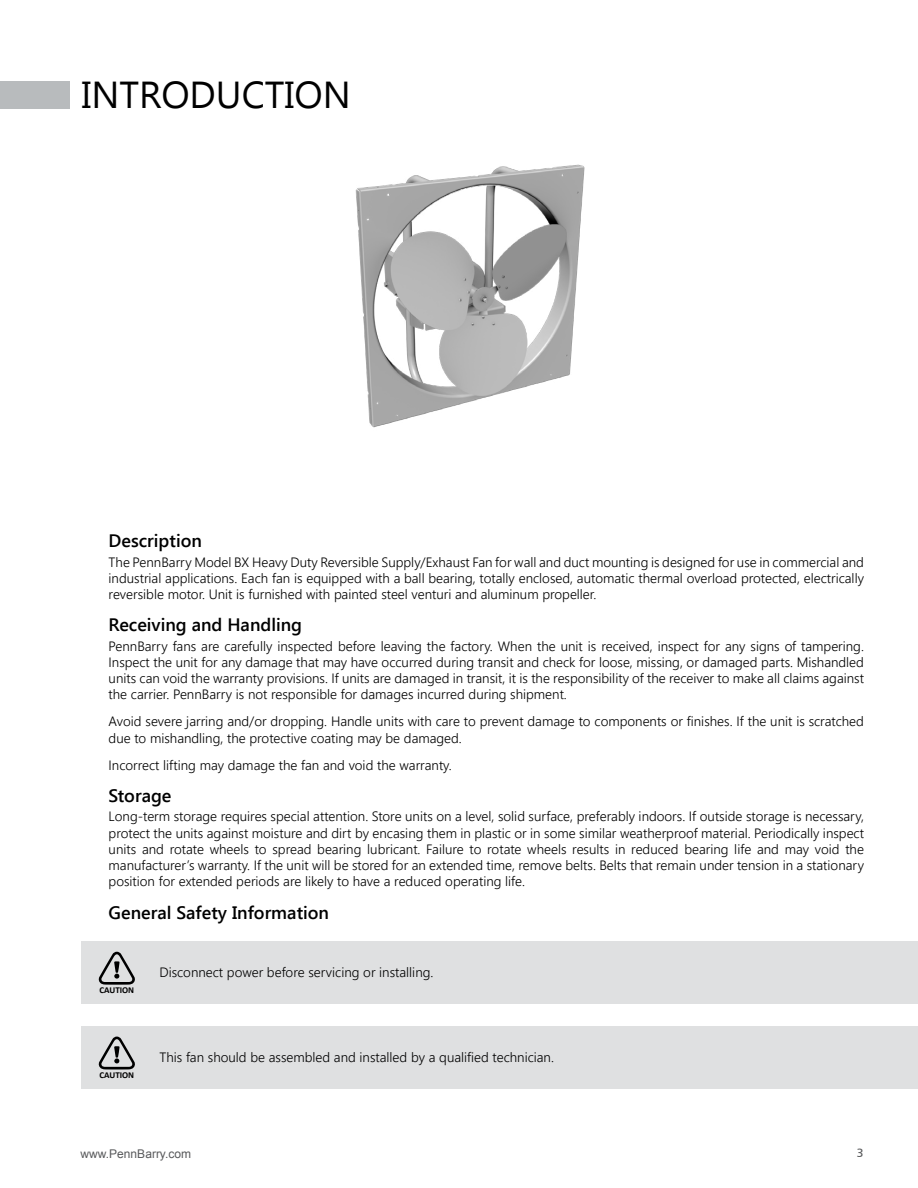
<style>
.page{position:relative;width:918px;height:1188px;background:#fff}
.page>*{position:absolute;margin:0;border:0;box-sizing:border-box;transform-origin:0 0}
.t1{font:37.5px "Segoe UI";color:#000}
.t2{font:600 18px "Segoe UI";color:#000}
.t3{font:300 13.5px/16.2px "Segoe UI";color:#000;text-align:justify}
.t4{font:12px "Arial";color:#58595b}
.t5{font:12px "Frutiger Fhg";color:#58595b}
.t6{font:700 9px "Calibri";color:#000}
</style>
<div class="page">
<div style="left:0;top:81px;width:70px;height:27px;background:#b8bbbd"></div>
<img style="left:355px;top:164px;width:230px;height:264px">
<div style="left:81px;top:941px;width:837px;height:62px;background:#dcddde"></div>
<div style="left:81px;top:1026px;width:837px;height:62px;background:#dcddde"></div>
<svg style="left:98px;top:952px;width:37px;height:33px"></svg>
<svg style="left:98px;top:1037px;width:37px;height:32px"></svg>
<h1 class="t1" style="left:82px;top:69px;width:271px">INTRODUCTION</h1>
<h2 class="t2" style="left:109px;top:528px;width:95px">Description</h2>
<p class="t3" style="left:109px;top:553px;width:757px">The PennBarry Model BX Heavy Duty Reversible Supply/Exhaust Fan for wall and duct mounting is designed for use in commercial and industrial applications. Each fan is equipped with a ball bearing, totally enclosed, automatic thermal overload protected, electrically reversible motor. Unit is furnished with painted steel venturi and aluminum propeller.</p>
<h2 class="t2" style="left:109px;top:612px;width:195px">Receiving and Handling</h2>
<p class="t3" style="left:109px;top:637px;width:757px">PennBarry fans are carefully inspected before leaving the factory. When the unit is received, inspect for any signs of tampering.<br>Inspect the unit for any damage that may have occurred during transit and check for loose, missing, or damaged parts. Mishandled units can void the warranty provisions. If units are damaged in transit, it is the responsibility of the receiver to make all claims against the carrier. PennBarry is not responsible for damages incurred during shipment.</p>
<p class="t3" style="left:109px;top:713px;width:757px">Avoid severe jarring and/or dropping. Handle units with care to prevent damage to components or finishes. If the unit is scratched due to mishandling, the protective coating may be damaged.</p>
<p class="t3" style="left:109px;top:756px;width:345px">Incorrect lifting may damage the fan and void the warranty.</p>
<h2 class="t2" style="left:109px;top:783px;width:64px">Storage</h2>
<p class="t3" style="left:109px;top:808px;width:757px">Long-term storage requires special attention. Store units on a level, solid surface, preferably indoors. If outside storage is necessary, protect the units against moisture and dirt by encasing them in plastic or in some similar weatherproof material. Periodically inspect units and rotate wheels to spread bearing lubricant. Failure to rotate wheels results in reduced bearing life and may void the manufacturer’s warranty. If the unit will be stored for an extended time, remove belts. Belts that remain under tension in a stationary position for extended periods are likely to have a reduced operating life.</p>
<h2 class="t2" style="left:109px;top:900px;width:222px">General Safety Information</h2>
<p class="t6" style="left:99px;top:984px;width:36px">CAUTION</p>
<p class="t6" style="left:99px;top:1069px;width:36px">CAUTION</p>
<p class="t3" style="left:159px;top:964px;width:276px">Disconnect power before servicing or installing.</p>
<p class="t3" style="left:159px;top:1049px;width:396px">This fan should be assembled and installed by a qualified technician.</p>
<p class="t4" style="left:81px;top:1146px;width:112px">www.PennBarry.com</p>
<p class="t5" style="left:857px;top:1146px;width:8px">3</p>
</div>
